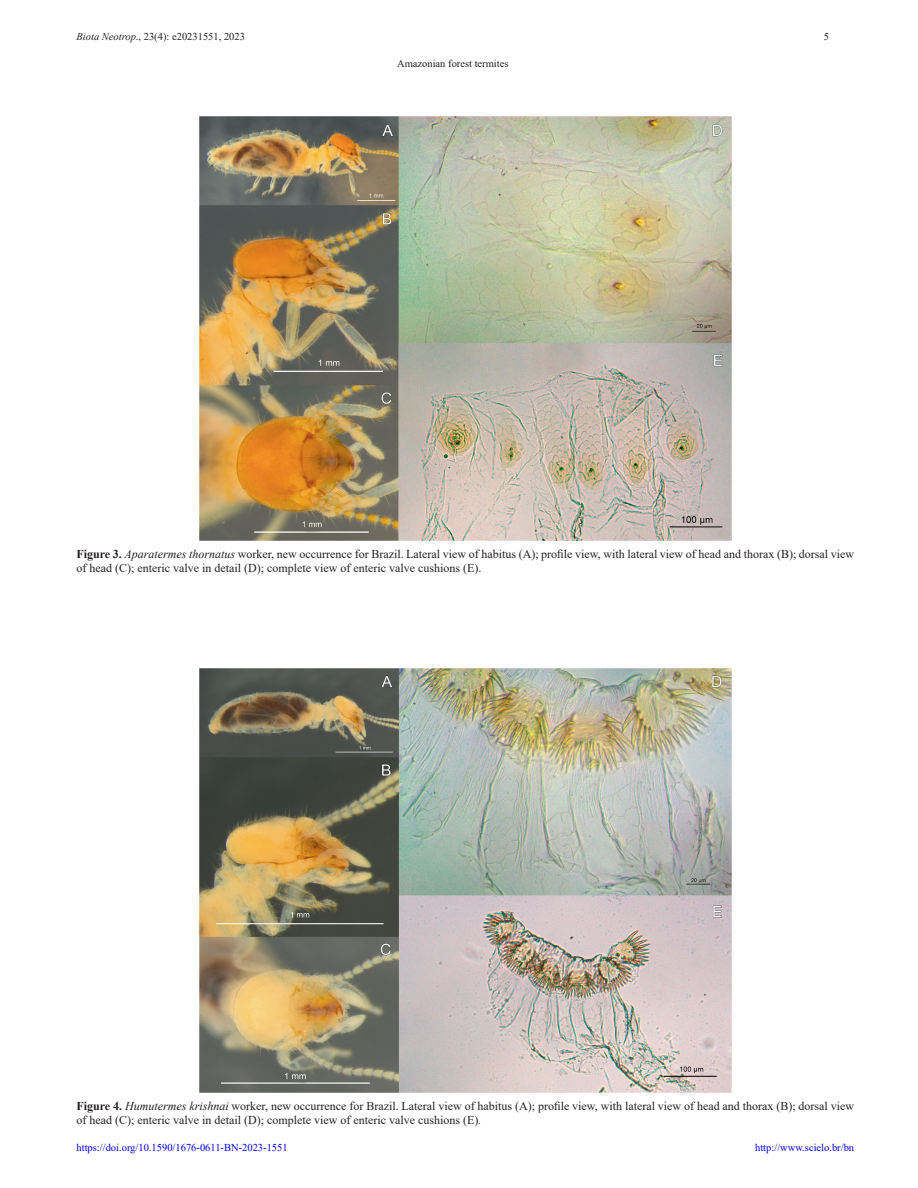
<style>
.page{position:relative;width:918px;height:1188px;background:#fff}
.page>*{position:absolute;margin:0;border:0;box-sizing:border-box;transform-origin:0 0}
.legenda{font:12px/14.4px "Times New Roman";color:#231f20}
.t1{font:10.5px "Times New Roman";color:#00f}
.t2{font:10.5px "Times New Roman";color:#231f20}
.s1{font-style:italic}
.s2{font-weight:700}
</style>
<div class="page">
<img style="left:199px;top:116px;width:532px;height:425px">
<img style="left:199px;top:668px;width:532px;height:425px">
<p class="t2" style="left:77px;top:29px;width:170px"><span class="s1">Biota Neotrop</span>., 23(4): e20231551, 2023</p>
<p class="t2" style="left:397px;top:56px;width:113px">Amazonian forest termites</p>
<p class="t2" style="left:824px;top:29px;width:7px">5</p>
<p class="legenda" style="left:77px;top:546px;width:779px"><span class="s2">Figure 3.</span> <span class="s1">Aparatermes thornatus</span> worker, new occurrence for Brazil. Lateral view of habitus (A); profile view, with lateral view of head and thorax (B); dorsal view of head (C); enteric valve in detail (D); complete view of enteric valve cushions (E).</p>
<p class="legenda" style="left:77px;top:1098px;width:779px"><span class="s2">Figure 4.</span> <span class="s1">Humutermes krishnai</span> worker, new occurrence for Brazil. Lateral view of habitus (A); profile view, with lateral view of head and thorax (B); dorsal view of head (C); enteric valve in detail (D); complete view of enteric valve cushions (E)<span class="s1">.</span></p>
<p class="t1" style="left:77px;top:1140px;width:213px">https://doi.org/10.1590/1676-0611-BN-2023-1551</p>
<p class="t1" style="left:755px;top:1140px;width:101px">http://www.scielo.br/bn</p>
</div>
